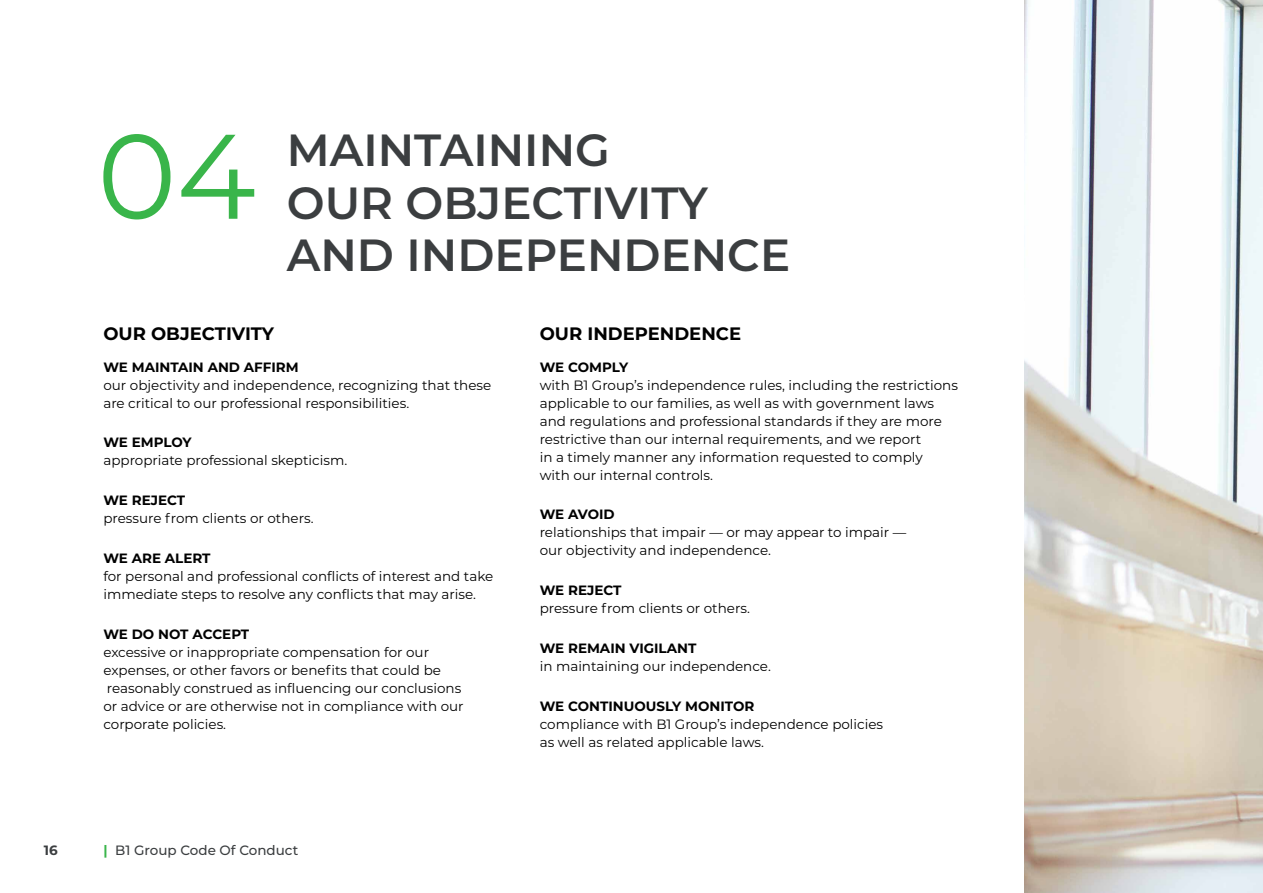
<style>
.page{position:relative;width:1263px;height:893px;background:#fff}
.page>*{position:absolute;margin:0;border:0;box-sizing:border-box;transform-origin:0 0}
.t1{font:120px "Montserrat";color:#39b54a}
.t2{font:600 45px/52.5px "Montserrat";color:#3b3e40}
.t3{font:700 18px "Montserrat";color:#000}
.t4{font:13.5px/18px "Montserrat";color:#000}
.t5{font:700 13.5px "Montserrat";color:#000}
.t6{font:500 13.5px "Montserrat";color:#3b3e40}
.t7{font:700 13.5px "Montserrat";color:#3b3e40}
.s1{font-weight:700;color:#39b54a}
</style>
<div class="page">
<img style="left:1024px;top:0;width:239px;height:893px">
<h1 class="t1" style="left:97px;top:94px;width:160px">04</h1>
<h2 class="t2" style="left:287px;top:122px;width:505px">MAINTAINING<br>OUR OBJECTIVITY<br>AND INDEPENDENCE</h2>
<h3 class="t3" style="left:103px;top:321px;width:172px">OUR OBJECTIVITY</h3>
<p class="t5" style="left:103px;top:357px;width:197px">WE MAINTAIN AND AFFIRM</p>
<p class="t4" style="left:103px;top:375px;width:389px">our objectivity and independence, recognizing that these are critical to our professional responsibilities.</p>
<p class="t5" style="left:103px;top:433px;width:90px">WE EMPLOY</p>
<p class="t4" style="left:103px;top:451px;width:245px">appropriate professional skepticism.</p>
<p class="t5" style="left:103px;top:490px;width:83px">WE REJECT</p>
<p class="t4" style="left:103px;top:509px;width:212px">pressure from clients or others.</p>
<p class="t5" style="left:103px;top:548px;width:109px">WE ARE ALERT</p>
<p class="t4" style="left:103px;top:567px;width:391px">for personal and professional conflicts of interest and take immediate steps to resolve any conflicts that may arise.</p>
<p class="t5" style="left:103px;top:624px;width:147px">WE DO NOT ACCEPT</p>
<p class="t4" style="left:103px;top:642px;width:362px">excessive or inappropriate compensation for our expenses, or other favors or benefits that could be reasonably construed as influencing our conclusions or advice or are otherwise not in compliance with our corporate policies.</p>
<p class="t7" style="left:44px;top:840px;width:15px">16</p>
<p class="t6" style="left:103px;top:841px;width:196px"><span class="s1">|</span> B1 Group Code Of Conduct</p>
<h3 class="t3" style="left:540px;top:321px;width:203px">OUR INDEPENDENCE</h3>
<p class="t5" style="left:540px;top:357px;width:90px">WE COMPLY</p>
<p class="t4" style="left:540px;top:375px;width:420px">with B1 Group’s independence rules, including the restrictions applicable to our families, as well as with government laws and regulations and professional standards if they are more restrictive than our internal requirements, and we report<br>in a timely manner any information requested to comply<br>with our internal controls.</p>
<p class="t5" style="left:540px;top:505px;width:76px">WE AVOID</p>
<p class="t4" style="left:540px;top:523px;width:368px">relationships that impair — or may appear to impair — our objectivity and independence.</p>
<p class="t5" style="left:540px;top:580px;width:83px">WE REJECT</p>
<p class="t4" style="left:540px;top:599px;width:212px">pressure from clients or others.</p>
<p class="t5" style="left:540px;top:638px;width:158px">WE REMAIN VIGILANT</p>
<p class="t4" style="left:540px;top:656px;width:233px">in maintaining our independence.</p>
<p class="t5" style="left:540px;top:696px;width:216px">WE CONTINUOUSLY MONITOR</p>
<p class="t4" style="left:540px;top:714px;width:345px">compliance with B1 Group’s independence policies as well as related applicable laws.</p>
</div>
